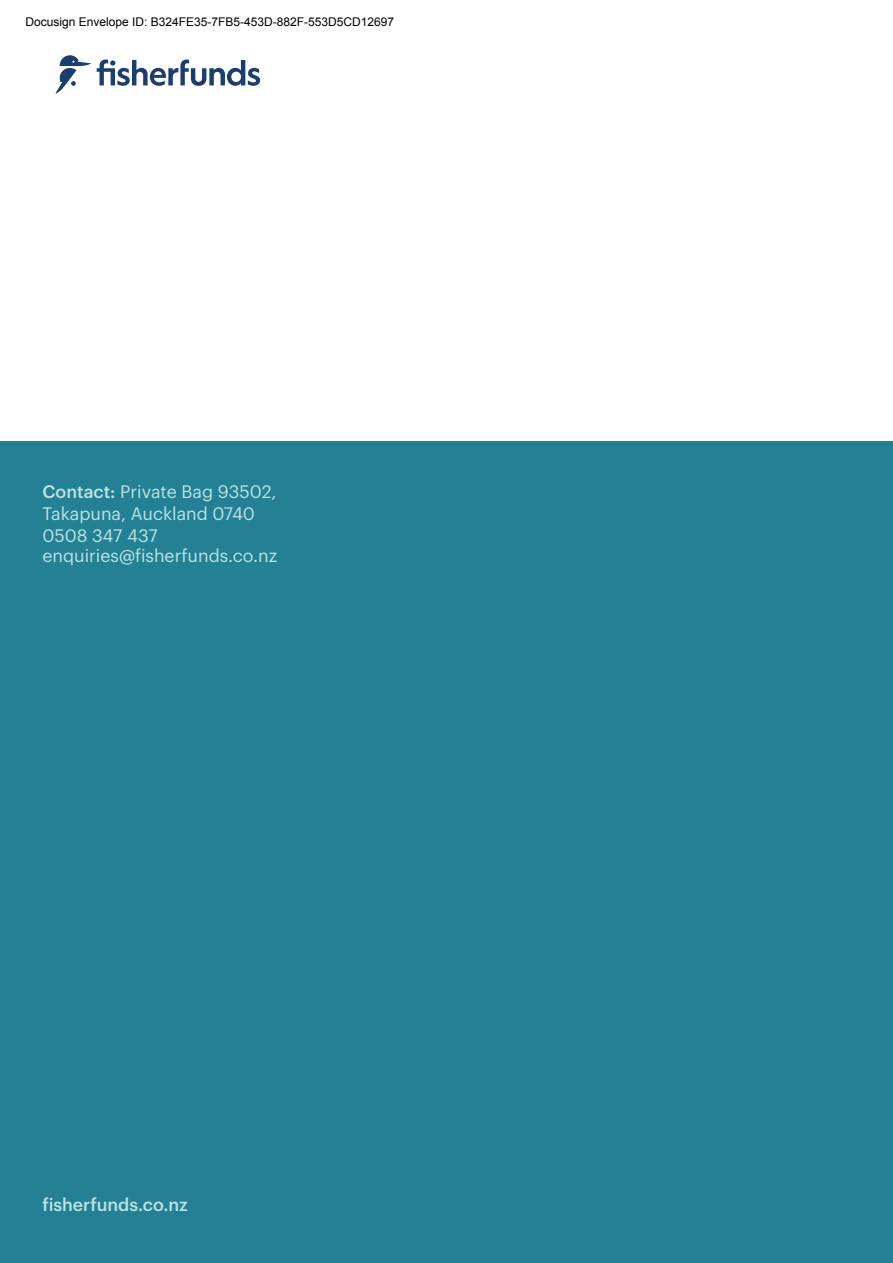
<style>
.page{position:relative;width:893px;height:1263px;background:#fff}
.page>*{position:absolute;margin:0;border:0;box-sizing:border-box;transform-origin:0 0}
.t1{font:17.7px/21.9px "Graphik";color:#bce4e3}
.t2{font:500 17.7px "Graphik";color:#bce4e3}
.t3{font:12px "Arial";color:#000}
.s1{font-weight:500}
</style>
<div class="page">
<div style="left:0;top:442px;width:893px;height:821px;background:#248094"></div>
<svg style="left:55px;top:55px;width:36px;height:39px"></svg>
<svg style="left:97px;top:60px;width:163px;height:26px"></svg>
<p class="t3" style="left:26px;top:15px;width:370px">Docusign Envelope ID: B324FE35-7FB5-453D-882F-553D5CD12697</p>
<p class="t1" style="left:43px;top:479px;width:235px"><span class="s1">Contact:</span> Private Bag 93502,<br>Takapuna, Auckland 0740<br>0508 347 437</p>
<p class="t1" style="left:43px;top:543px;width:236px">enquiries@fisherfunds.co.nz</p>
<p class="t2" style="left:43px;top:1191px;width:147px">fisherfunds.co.nz</p>
</div>
